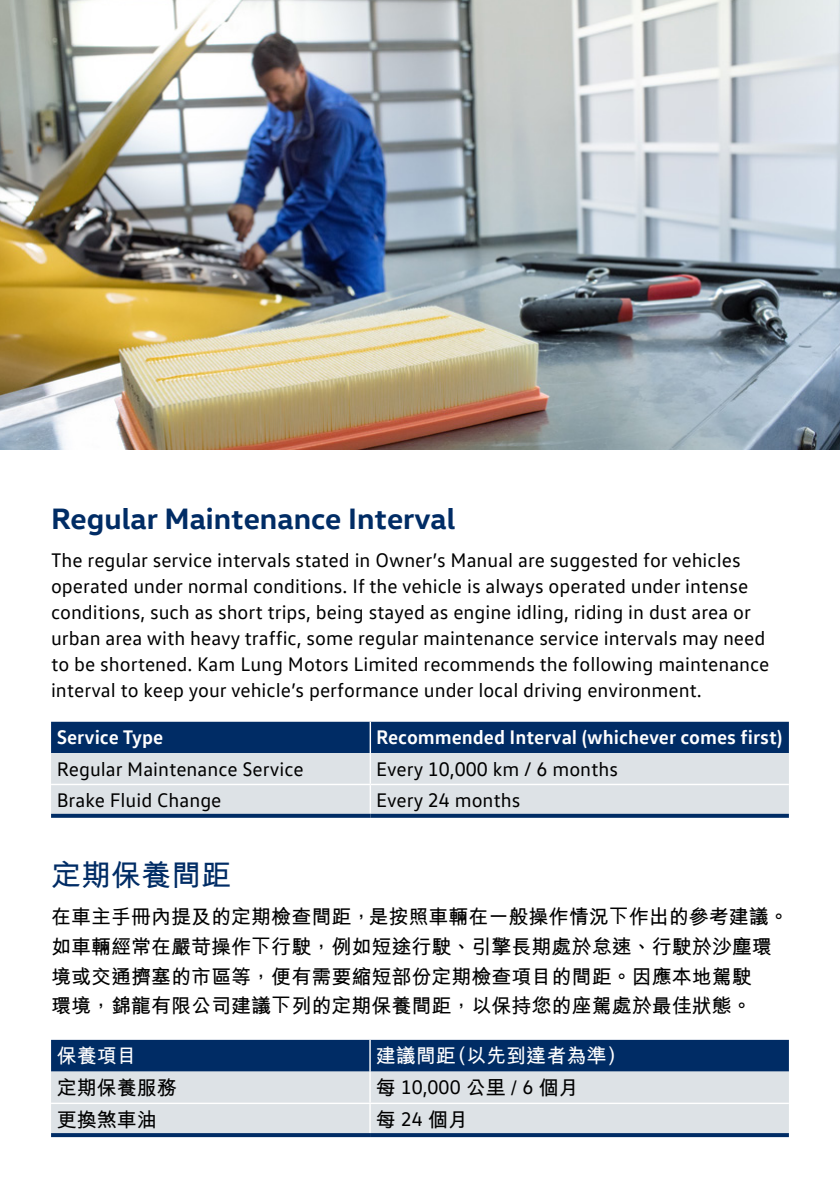
<style>
.page{position:relative;width:840px;height:1191px;background:#fff}
.page>*{position:absolute;margin:0;border:0;box-sizing:border-box;transform-origin:0 0}
.t1{font:700 30px "VW Head";color:#002c65}
.t2{font:700 30px "M Hei HK";color:#002c65}
.t3{font:20px/26px "VW Text";color:#000}
.t4{font:700 20px/29.6px "M Hei HK";color:#000}
.t5{font:700 20px "VW Text";color:#fff}
.t6{font:700 20px "M Hei HK";color:#fff}
.s1{font-family:"M Hei HK";font-weight:700}
.s2{font-family:"VW Text";font-weight:400}
</style>
<div class="page">
<img style="left:0;top:0;width:839px;height:449px">
<div style="left:51px;top:721px;width:737px;height:32px;background:#002c65"></div>
<div style="left:51px;top:753px;width:737px;height:61px;background:#dde2e6"></div>
<hr style="left:369px;top:721px;width:2px;height:32px;background:#fff">
<hr style="left:369px;top:753px;width:2px;height:30px;background:#fff">
<hr style="left:51px;top:783px;width:319px;height:2px;background:#fff">
<hr style="left:370px;top:783px;width:418px;height:2px;background:#fff">
<hr style="left:369px;top:785px;width:2px;height:29px;background:#fff">
<svg style="left:51px;top:814px;width:319px;height:4px"></svg>
<svg style="left:370px;top:814px;width:418px;height:4px;background:#0b356b"></svg>
<div style="left:51px;top:1039px;width:737px;height:32px;background:#002c65"></div>
<div style="left:51px;top:1071px;width:737px;height:62px;background:#dde2e6"></div>
<hr style="left:369px;top:1039px;width:1px;height:32px;background:#fff">
<hr style="left:369px;top:1071px;width:1px;height:31px;background:#fff">
<hr style="left:51px;top:1102px;width:319px;height:2px;background:#fff">
<hr style="left:370px;top:1102px;width:418px;height:2px;background:#fff">
<svg style="left:369px;top:1104px;width:1px;height:29px"></svg>
<svg style="left:51px;top:1133px;width:319px;height:4px"></svg>
<svg style="left:370px;top:1133px;width:418px;height:4px;background:#063168"></svg>
<h1 class="t1" style="left:51px;top:499px;width:406px">Regular Maintenance Interval</h1>
<p class="t3" style="left:51px;top:547px;width:719px">The regular service intervals stated in Owner’s Manual are suggested for vehicles operated under normal conditions. If the vehicle is always operated under intense conditions, such as short trips, being stayed as engine idling, riding in dust area or urban area with heavy traffic, some regular maintenance service intervals may need to be shortened. Kam Lung Motors Limited recommends the following maintenance interval to keep your vehicle’s performance under local driving environment.</p>
<p class="t5" style="left:57px;top:724px;width:108px">Service Type</p>
<p class="t5" style="left:376px;top:724px;width:407px">Recommended Interval (whichever comes first)</p>
<p class="t3" style="left:57px;top:755px;width:248px">Regular Maintenance Service</p>
<p class="t3" style="left:376px;top:755px;width:243px">Every 10,000 km / 6 months</p>
<p class="t3" style="left:57px;top:786px;width:166px">Brake Fluid Change</p>
<p class="t3" style="left:376px;top:786px;width:146px">Every 24 months</p>
<h1 class="t2" style="left:51px;top:853px;width:182px">定期保養間距</h1>
<p class="t4" style="left:51px;top:900px;width:739px">在車主手冊內提及的定期檢查間距，是按照車輛在一般操作情況下作出的參考建議。如車輛經常在嚴苛操作下行駛，例如短途行駛、引擎長期處於怠速、行駛於沙塵環境或交通擠塞的市區等，便有需要縮短部份定期檢查項目的間距。因應本地駕駛<br>環境，錦龍有限公司建議下列的定期保養間距，以保持您的座駕處於最佳狀態。</p>
<p class="t6" style="left:57px;top:1041px;width:81px">保養項目</p>
<p class="t6" style="left:375px;top:1041px;width:241px">建議間距 (以先到達者為準)</p>
<p class="t4" style="left:57px;top:1071px;width:121px">定期保養服務</p>
<p class="t3" style="left:375px;top:1073px;width:204px"><span class="s1">每</span> 10,000 <span class="s1">公里 /</span> 6 <span class="s1">個月</span></p>
<p class="t4" style="left:57px;top:1103px;width:101px">更換煞車油</p>
<p class="t4" style="left:375px;top:1103px;width:93px">每 <span class="s2">24</span> 個月</p>
</div>
